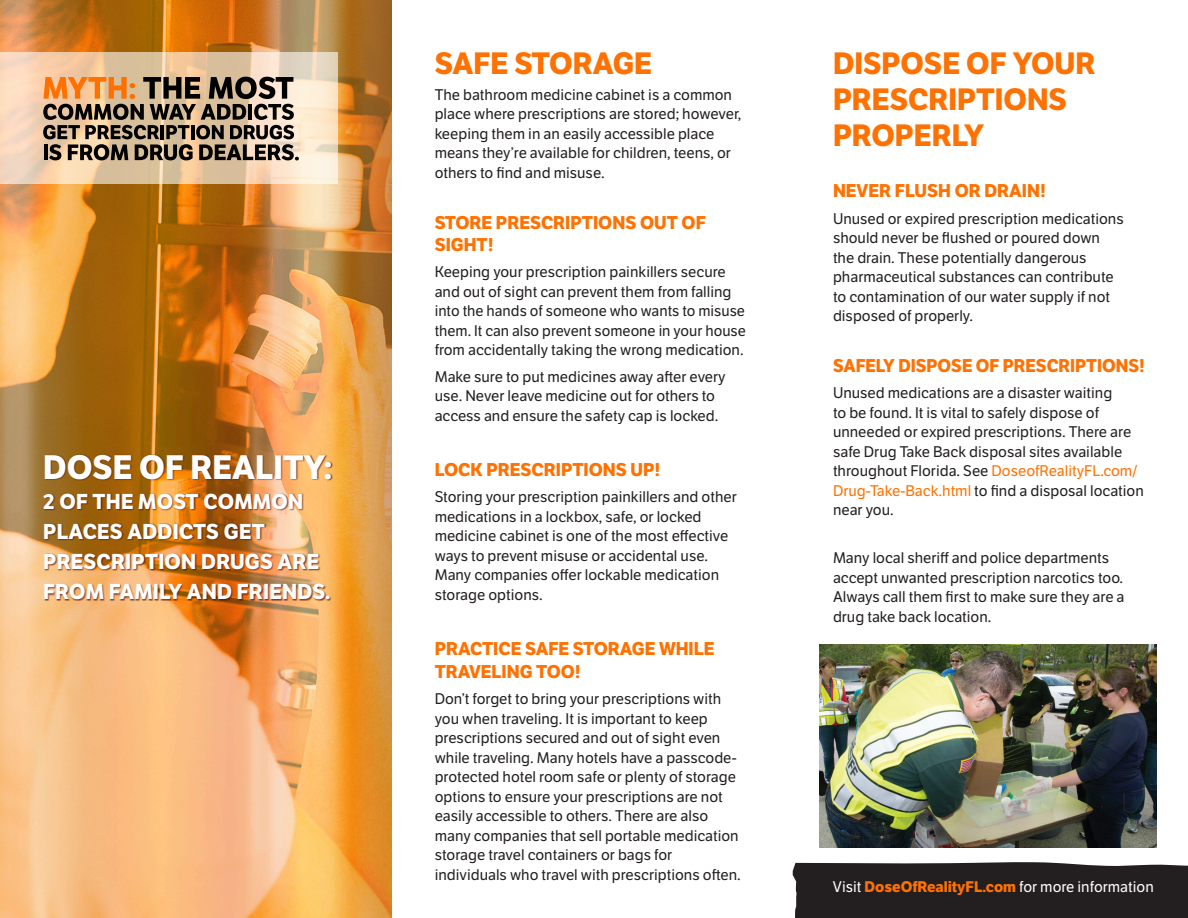
<style>
.page{position:relative;width:1188px;height:918px;background:#fff}
.page>*{position:absolute;margin:0;border:0;box-sizing:border-box;transform-origin:0 0}
.t1{font:700 33px "LFT Etica";color:#fff}
.Column_title{font:700 30px/36px "LFT Etica";color:#ff7100}
.t2{font:700 21px/30px "LFT Etica";letter-spacing:.01em;color:#fff}
.Body_header{font:700 18px/22.5px "LFT Etica";color:#ff7100}
.regular_body_copy{font:700 18px/22.5px "LFT Etica";color:#ff7100}
.regular_body_copy-2{font:15px/19.5px "LFT Etica";color:#231f20}
.t3{font:15px "LFT Etica";color:#fff}
.s1{color:#ff7100}
.s2{font-weight:700;color:#ff7100}
</style>
<div class="page">
<div style="left:793px;top:862px;width:395px;height:56px;background:#231f20"></div>
<img style="left:0;top:0;width:392px;height:918px">
<svg style="left:0;top:52px;width:338px;height:132px;background:#eed3b4"></svg>
<div style="left:43px;top:454px;width:291px;height:147px;background:#5c1100;opacity:.75"></div>
<svg style="left:43px;top:77px;width:256px;height:83px;background:#927a61"></svg>
<img style="left:820px;top:644px;width:337px;height:204px">
<p class="t1" style="left:43px;top:447px;width:291px">DOSE OF REALITY:</p>
<p class="t2" style="left:43px;top:487px;width:289px">2 OF THE MOST COMMON<br>PLACES ADDICTS GET<br>PRESCRIPTION DRUGS ARE<br>FROM FAMILY AND FRIENDS.</p>
<p class="Column_title" style="left:435px;top:45px;width:219px">SAFE STORAGE</p>
<p class="regular_body_copy-2" style="left:435px;top:85px;width:308px">The bathroom medicine cabinet is a common place where prescriptions are stored; however, keeping them in an easily accessible place means they’re available for children, teens, or others to find and misuse.</p>
<p class="Body_header" style="left:435px;top:211px;width:273px">STORE PRESCRIPTIONS OUT OF<br>SIGHT!</p>
<p class="regular_body_copy-2" style="left:435px;top:263px;width:313px">Keeping your prescription painkillers secure and out of sight can prevent them from falling into the hands of someone who wants to misuse them. It can also prevent someone in your house from accidentally taking the wrong medication.</p>
<p class="regular_body_copy-2" style="left:435px;top:367px;width:292px">Make sure to put medicines away after every use. Never leave medicine out for others to access and ensure the safety cap is locked.</p>
<p class="Body_header" style="left:435px;top:459px;width:227px">LOCK PRESCRIPTIONS UP!</p>
<p class="regular_body_copy-2" style="left:435px;top:488px;width:304px">Storing your prescription painkillers and other medications in a lockbox, safe, or locked medicine cabinet is one of the most effective ways to prevent misuse or accidental use.<br>Many companies offer lockable medication storage options.</p>
<p class="regular_body_copy" style="left:435px;top:638px;width:281px">PRACTICE SAFE STORAGE WHILE<br>TRAVELING TOO!</p>
<p class="regular_body_copy-2" style="left:435px;top:689px;width:308px">Don’t forget to bring your prescriptions with you when traveling. It is important to keep prescriptions secured and out of sight even while traveling. Many hotels have a passcode&shy;protected hotel room safe or plenty of storage options to ensure your prescriptions are not easily accessible to others. There are also many companies that sell portable medication storage travel containers or bags for individuals who travel with prescriptions often.</p>
<p class="Column_title" style="left:833px;top:45px;width:264px">DISPOSE OF YOUR<br>PRESCRIPTIONS<br>PROPERLY</p>
<p class="Body_header" style="left:833px;top:180px;width:214px">NEVER FLUSH OR DRAIN!</p>
<p class="regular_body_copy-2" style="left:833px;top:209px;width:292px">Unused or expired prescription medications should never be flushed or poured down the drain. These potentially dangerous pharmaceutical substances can contribute to contamination of our water supply if not disposed of properly.</p>
<p class="Body_header" style="left:833px;top:355px;width:313px">SAFELY DISPOSE OF PRESCRIPTIONS!</p>
<p class="regular_body_copy-2" style="left:833px;top:383px;width:312px">Unused medications are a disaster waiting<br>to be found. It is vital to safely dispose of unneeded or expired prescriptions. There are safe Drug Take Back disposal sites available throughout Florida. See <span class="s1">DoseofRealityFL.com/ Drug-Take-Back.html</span> to find a disposal location near you.</p>
<p class="regular_body_copy-2" style="left:833px;top:548px;width:293px">Many local sheriff and police departments accept unwanted prescription narcotics too.<br>Always call them first to make sure they are a drug take back location.</p>
<p class="t3" style="left:833px;top:878px;width:322px">Visit <span class="s2">DoseOfRealityFL.com</span> for more information</p>
</div>
